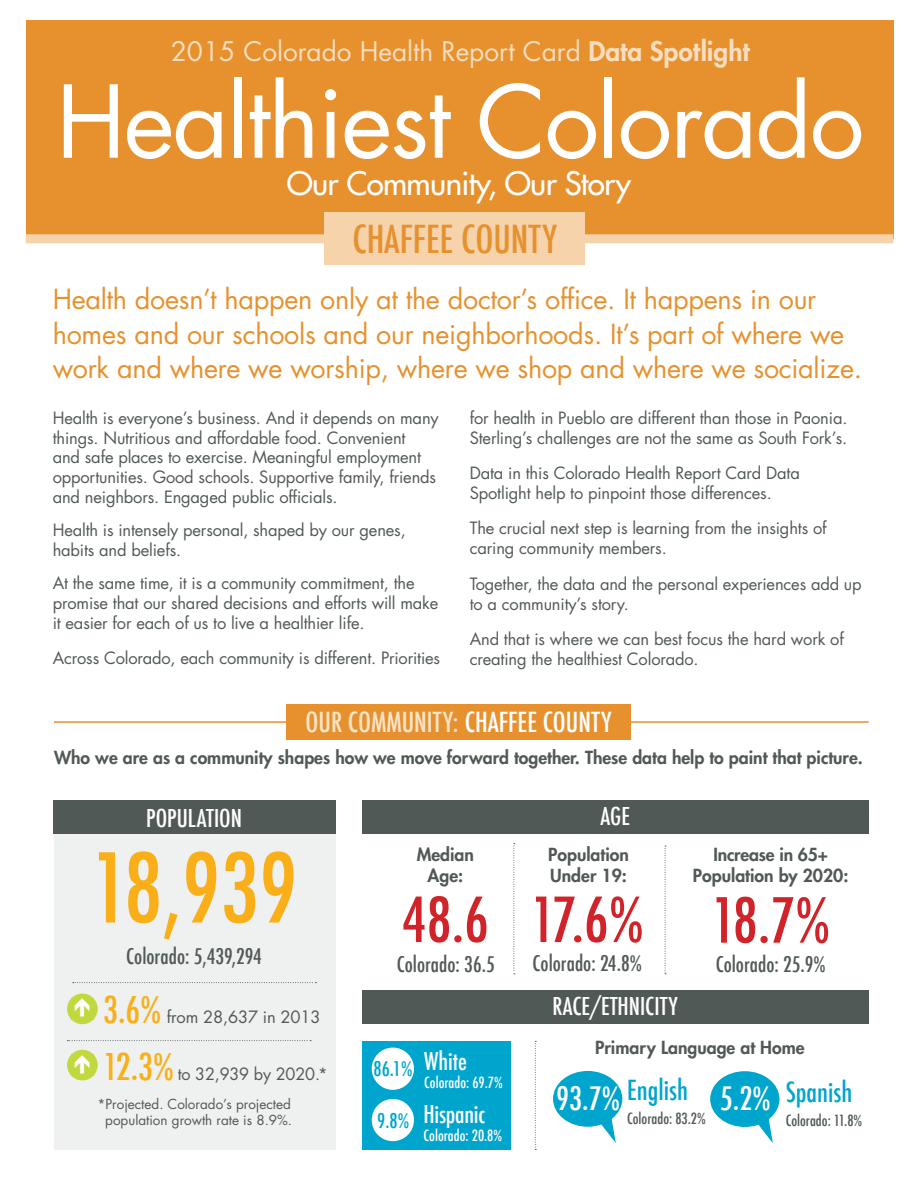
<style>
.page{position:relative;width:918px;height:1188px;background:#fff}
.page>*{position:absolute;margin:0;border:0;box-sizing:border-box;transform-origin:0 0}
.t1{font:97.5px "Futura Std";letter-spacing:-.02em;color:#fff}
.t2{font:500 condensed 93.15px "Futura";color:#faaf18}
.t3{font:500 condensed 60.3px "Futura";color:#d1232a}
.t4{font:500 condensed 37.65px "Futura";color:#e7912e}
.t5{font:500 31.5px "Futura Std";letter-spacing:-.02em;color:#fff}
.t6{font:500 condensed 31.5px "Futura";color:#fff}
.t7{font:27px/34.5px "Futura Std";letter-spacing:-.01em;color:#e7912e}
.t8{font:500 condensed 27px "Futura";color:#f8e5c8}
.t9{font:500 condensed 27px "Futura";color:#00a5cd}
.t10{font:26.25px "Futura Std";color:#f8dec0}
.t11{font:500 condensed 24px "Futura";color:#fff}
.t12{font:500 condensed 21px "Futura";color:#515957}
.t13{font:500 condensed 19.8px "Futura";color:#00a5cd}
.t14{font:800 17.55px/21px "Futura Std";color:#515957;text-align:center}
.t15{font:16.5px/19.8px "Futura Std";letter-spacing:-.01em;color:#515957}
.t16{font:500 condensed 15px "Futura";color:#515957}
.t17{font:500 condensed 15px "Futura";color:#fff}
.t18{font:13.5px/16.2px "Futura Std";color:#515957;text-align:center}
.s1{font-weight:800}
.s2{color:#fff}
.s3{font-family:"Futura";font-weight:500;font-stretch:condensed;font-size:36px;color:#faaf18}
</style>
<div class="page">
<hr style="left:54px;top:721px;width:815px;height:2px;background:#e7912e">
<div style="left:286px;top:704px;width:345px;height:36px;background:#e7912e"></div>
<div style="left:54px;top:801px;width:281px;height:348px;background:#eff0f0"></div>
<div style="left:26px;top:20px;width:867px;height:219px;background:#e7912e"></div>
<div style="left:26px;top:234px;width:867px;height:9px;background:#f6d3ab"></div>
<div style="left:67px;top:994px;width:31px;height:30px;background:#c2d83f;border-radius:50%"></div>
<div style="left:67px;top:1050px;width:31px;height:30px;background:#c2d83f;border-radius:50%"></div>
<div style="left:53px;top:801px;width:282px;height:33px;background:#515957"></div>
<div style="left:362px;top:801px;width:507px;height:33px;background:#515957"></div>
<div style="left:362px;top:990px;width:507px;height:33px;background:#515957"></div>
<svg style="left:73px;top:982px;width:243px;height:1px"></svg>
<svg style="left:67px;top:1040px;width:244px;height:1px"></svg>
<svg style="left:514px;top:843px;width:1px;height:131px"></svg>
<svg style="left:535px;top:1041px;width:1px;height:109px"></svg>
<svg style="left:665px;top:846px;width:1px;height:128px"></svg>
<div style="left:553px;top:1071px;width:69px;height:56px;background:#00a5cd;border-radius:50%"></div>
<div style="left:710px;top:1071px;width:69px;height:56px;background:#00a5cd;border-radius:50%"></div>
<div style="left:325px;top:213px;width:260px;height:52px;background:#f6d3ab"></div>
<svg style="left:597px;top:1115px;width:19px;height:28px"></svg>
<svg style="left:755px;top:1115px;width:18px;height:28px"></svg>
<div style="left:363px;top:1041px;width:148px;height:108px;background:#00a5cd"></div>
<div style="left:372px;top:1048px;width:42px;height:42px;background:#fff;border-radius:50%"></div>
<div style="left:372px;top:1099px;width:42px;height:42px;background:#fff;border-radius:50%"></div>
<p class="t10" style="left:171px;top:34px;width:580px">2015 Colorado Health Report Card <span class="s1">Data Spotlight</span></p>
<p class="t1" style="left:56px;top:60px;width:810px">Healthiest Colorado</p>
<p class="t5" style="left:287px;top:164px;width:346px">Our Community, Our Story</p>
<p class="t4" style="left:352px;top:215px;width:206px">CHAFFEE COUNTY</p>
<p class="t7" style="left:53px;top:282px;width:811px">Health doesn’t happen only at the doctor’s office. It happens in our homes and our schools and our neighborhoods. It’s part of where we work and where we worship, where we shop and where we socialize.</p>
<p class="t15" style="left:53px;top:408px;width:388px">Health is everyone’s business. And it depends on many things. Nutritious and affordable food. Convenient<br>and safe places to exercise. Meaningful employment opportunities. Good schools. Supportive family, friends and neighbors. Engaged public officials.</p>
<p class="t15" style="left:53px;top:520px;width:355px">Health is intensely personal, shaped by our genes, habits and beliefs.</p>
<p class="t15" style="left:53px;top:574px;width:387px">At the same time, it is a community commitment, the promise that our shared decisions and efforts will make it easier for each of us to live a healthier life.</p>
<p class="t15" style="left:53px;top:648px;width:389px">Across Colorado, each community is different. Priorities</p>
<p class="t15" style="left:470px;top:408px;width:379px">for health in Pueblo are different than those in Paonia.<br>Sterling’s challenges are not the same as South Fork’s.</p>
<p class="t15" style="left:470px;top:463px;width:332px">Data in this Colorado Health Report Card Data<br>Spotlight help to pinpoint those differences.</p>
<p class="t15" style="left:470px;top:519px;width:358px">The crucial next step is learning from the insights of caring community members.</p>
<p class="t15" style="left:470px;top:574px;width:393px">Together, the data and the personal experiences add up to a community’s story.</p>
<p class="t15" style="left:470px;top:629px;width:376px">And that is where we can best focus the hard work of creating the healthiest Colorado.</p>
<p class="t8" style="left:306px;top:705px;width:307px">OUR COMMUNITY: <span class="s2">CHAFFEE COUNTY</span></p>
<p class="t14" style="left:54px;top:748px;width:810px">Who we are as a community shapes how we move forward together. These data help to paint that picture.</p>
<p class="t11" style="left:146px;top:802px;width:97px">POPULATION</p>
<p class="t11" style="left:601px;top:801px;width:31px">AGE</p>
<p class="t2" style="left:91px;top:828px;width:208px">18,939</p>
<p class="t12" style="left:126px;top:943px;width:137px">Colorado: 5,439,294</p>
<p class="t15" style="left:103px;top:1008px;width:219px"><span class="s3">3.6%</span> from 28,637 in 2013</p>
<p class="t15" style="left:103px;top:1064px;width:226px"><span class="s3">12.3%</span> to 32,939 by 2020.*</p>
<p class="t18" style="left:97px;top:1096px;width:196px">*Projected. Colorado’s projected population growth rate is 8.9%.</p>
<p class="t14" style="left:417px;top:844px;width:59px">Median<br>Age:</p>
<p class="t14" style="left:548px;top:844px;width:82px;text-align:left">Population<br>Under 19:</p>
<p class="t14" style="left:693px;top:844px;width:157px">Increase in 65+<br>Population by 2020:</p>
<p class="t3" style="left:402px;top:881px;width:89px">48.6</p>
<p class="t3" style="left:531px;top:881px;width:115px">17.6%</p>
<p class="t3" style="left:711px;top:882px;width:121px">18.7%</p>
<p class="t12" style="left:397px;top:951px;width:99px">Colorado: 36.5</p>
<p class="t12" style="left:533px;top:950px;width:111px">Colorado: 24.8%</p>
<p class="t12" style="left:716px;top:951px;width:112px">Colorado: 25.9%</p>
<p class="t13" style="left:374px;top:1056px;width:40px">86.1%</p>
<p class="t13" style="left:377px;top:1108px;width:33px">9.8%</p>
<p class="t11" style="left:424px;top:1046px;width:44px">White</p>
<p class="t17" style="left:424px;top:1073px;width:80px">Colorado: 69.7%</p>
<p class="t11" style="left:424px;top:1099px;width:63px">Hispanic</p>
<p class="t17" style="left:424px;top:1126px;width:80px">Colorado: 20.8%</p>
<p class="t11" style="left:553px;top:991px;width:127px">RACE/ETHNICITY</p>
<p class="t14" style="left:595px;top:1037px;width:211px">Primary Language at Home</p>
<p class="t9" style="left:627px;top:1072px;width:62px">English</p>
<p class="t16" style="left:627px;top:1109px;width:80px">Colorado: 83.2%</p>
<p class="t6" style="left:556px;top:1078px;width:65px">93.7%</p>
<p class="t6" style="left:720px;top:1078px;width:52px">5.2%</p>
<p class="t9" style="left:786px;top:1075px;width:68px">Spanish</p>
<p class="t16" style="left:786px;top:1111px;width:78px">Colorado: 11.8%</p>
</div>
